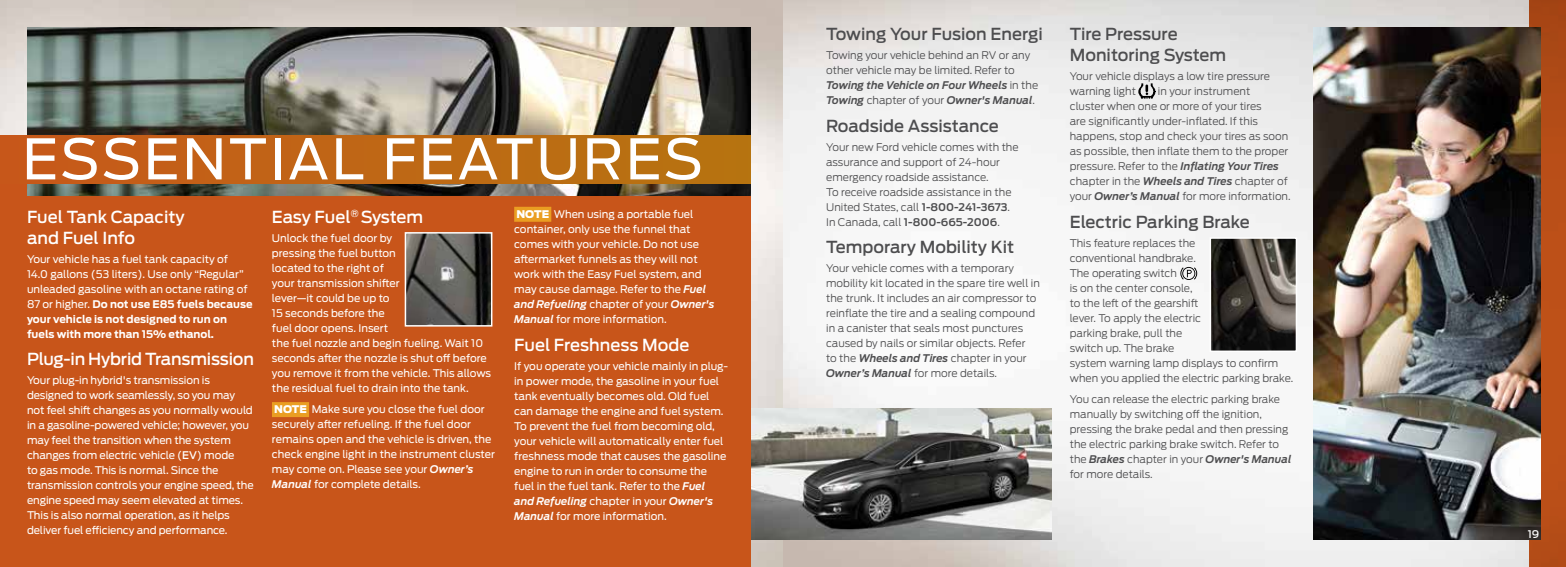
<style>
.page{position:relative;width:1566px;height:567px;background:#fff}
.page>*{position:absolute;margin:0;border:0;box-sizing:border-box;transform-origin:0 0}
.t1{font:55.5px "Ford Antenna";letter-spacing:.045em;color:#fff}
.t2{font:500 16.5px/21px "Ford Antenna";color:#4d4d4f}
.t3{font:500 16.5px/21px "Ford Antenna";letter-spacing:-.005em;color:#fff}
.t4{font:10.5px/15px "Ford Antenna";color:#fff}
.t5{font:300 10.5px/15px "Ford Antenna";color:#4d4d4f}
.t6{font:500 10.5px "Ford Antenna";color:#fff}
.s1{font-weight:700}
.s2{font-weight:500}
.s3{font-weight:900}
.s4{font-weight:600;font-style:italic}
.s5{font-weight:600}
</style>
<div class="page">
<img style="left:0;top:0;width:1529px;height:567px">
<img style="left:751px;top:409px;width:301px;height:131px">
<div style="left:0;top:135px;width:751px;height:432px;background:#c8551a"></div>
<div style="left:1529px;top:0;width:37px;height:567px;background:linear-gradient(to bottom,#b04a16,#c05218)"></div>
<img style="left:1313px;top:27px;width:228px;height:513px">
<img style="left:27px;top:27px;width:724px;height:169px">
<div style="left:0;top:135px;width:751px;height:49px;background:linear-gradient(to right,#c7581a,#b67410)"></div>
<div style="left:272px;top:402px;width:37px;height:15px;background:#ea9e22"></div>
<img style="left:1138px;top:84px;width:17px;height:15px">
<svg style="left:1180px;top:267px;width:17px;height:13px"></svg>
<svg style="left:1209px;top:237px;width:89px;height:116px"></svg>
<div style="left:514px;top:207px;width:37px;height:15px;background:#ea9e22"></div>
<svg style="left:404px;top:232px;width:89px;height:95px"></svg>
<h1 class="t1" style="left:22px;top:111px;width:682px">ESSENTIAL FEATURES</h1>
<h2 class="t3" style="left:27px;top:204px;width:159px">Fuel Tank Capacity and Fuel Info</h2>
<p class="t4" style="left:27px;top:250px;width:227px">Your vehicle has a fuel tank capacity of<br>14.0 gallons (53 liters). Use only “Regular” unleaded gasoline with an octane rating of 87 or higher. <span class="s1">Do not use E85 fuels because your vehicle is not designed to run on fuels with more than 15% ethanol.</span></p>
<h2 class="t3" style="left:27px;top:347px;width:228px">Plug-in Hybrid Transmission</h2>
<p class="t4" style="left:27px;top:372px;width:228px">Your plug-in hybrid's transmission is designed to work seamlessly, so you may not feel shift changes as you normally would in a gasoline-powered vehicle; however, you may feel the transition when the system changes from electric vehicle (<span class="s2">EV</span>) mode<br>to gas mode. This is normal. Since the transmission controls your engine speed, the engine speed may seem elevated at times.<br>This is also normal operation, as it helps deliver fuel efficiency and performance.</p>
<h2 class="t3" style="left:272px;top:204px;width:153px">Easy Fuel<sup>®</sup> System</h2>
<p class="t4" style="left:272px;top:229px;width:221px">Unlock the fuel door by<br>pressing the fuel button<br>located to the right of<br>your transmission shifter<br>lever—it could be up to<br>15 seconds before the<br>fuel door opens. Insert<br>the fuel nozzle and begin fueling. Wait 10 seconds after the nozzle is shut off before you remove it from the vehicle. This allows the residual fuel to drain into the tank.</p>
<p class="t4" style="left:272px;top:401px;width:225px"><span class="s3">NOTE</span> Make sure you close the fuel door securely after refueling. If the fuel door remains open and the vehicle is driven, the check engine light in the instrument cluster may come on. Please see your <span class="s4">Owner’s Manual</span> for complete details.</p>
<p class="t4" style="left:514px;top:206px;width:202px"><span class="s3">NOTE</span> When using a portable fuel container, only use the funnel that comes with your vehicle. Do not use aftermarket funnels as they will not work with the Easy Fuel system, and may cause damage. Refer to the <span class="s4">Fuel and Refueling</span> chapter of your <span class="s4">Owner's Manual</span> for more information.</p>
<h2 class="t3" style="left:514px;top:332px;width:177px">Fuel Freshness Mode</h2>
<p class="t4" style="left:514px;top:357px;width:215px">If you operate your vehicle mainly in plug&shy;in power mode, the gasoline in your fuel tank eventually becomes old. Old fuel can damage the engine and fuel system.<br>To prevent the fuel from becoming old, your vehicle will automatically enter fuel freshness mode that causes the gasoline engine to run in order to consume the fuel in the fuel tank. Refer to the <span class="s4">Fuel<br>and Refueling</span> chapter in your <span class="s4">Owner's Manual</span> for more information.</p>
<h2 class="t2" style="left:826px;top:22px;width:218px">Towing Your Fusion Energi</h2>
<p class="t5" style="left:826px;top:46px;width:214px">Towing your vehicle behind an RV or any other vehicle may be limited. Refer to <span class="s4">Towing the Vehicle on Four Wheels</span> in the <span class="s4">Towing</span> chapter of your <span class="s4">Owner's Manual</span>.</p>
<h2 class="t2" style="left:826px;top:113px;width:174px">Roadside Assistance</h2>
<p class="t5" style="left:826px;top:138px;width:194px">Your new Ford vehicle comes with the assurance and support of 24-hour emergency roadside assistance.<br>To receive roadside assistance in the United States, call <span class="s5">1-800-241-3673</span>.<br>In Canada, call <span class="s5">1-800-665-2006</span>.</p>
<h2 class="t2" style="left:826px;top:235px;width:189px">Temporary Mobility Kit</h2>
<p class="t5" style="left:826px;top:259px;width:215px">Your vehicle comes with a temporary mobility kit located in the spare tire well in the trunk. It includes an air compressor to reinflate the tire and a sealing compound in a canister that seals most punctures caused by nails or similar objects. Refer<br>to the <span class="s4">Wheels and Tires</span> chapter in your <span class="s4">Owner’s Manual</span> for more details.</p>
<h2 class="t2" style="left:1070px;top:22px;width:158px">Tire Pressure<br>Monitoring System</h2>
<p class="t5" style="left:1070px;top:67px;width:202px">Your vehicle displays a low tire pressure warning light</p>
<p class="t5" style="left:1070px;top:82px;width:222px;text-indent:88px">in your instrument<br>cluster when one or more of your tires<br>are significantly under-inflated. If this happens, stop and check your tires as soon as possible, then inflate them to the proper pressure. Refer to the <span class="s4">Inflating Your Tires </span>chapter in the <span class="s4">Wheels and Tires</span> chapter of your <span class="s4">Owner’s Manual</span> for more information.</p>
<h2 class="t2" style="left:1070px;top:209px;width:182px">Electric Parking Brake</h2>
<p class="t5" style="left:1070px;top:234px;width:225px">This feature replaces the<br>conventional handbrake.<br>The operating switch<br>is on the center console,<br>to the left of the gearshift<br>lever. To apply the electric<br>parking brake, pull the<br>switch up. The brake<br>system warning lamp displays to confirm when you applied the electric parking brake.</p>
<p class="t5" style="left:1070px;top:391px;width:223px">You can release the electric parking brake manually by switching off the ignition, pressing the brake pedal and then pressing the electric parking brake switch. Refer to the <span class="s4">Brakes</span> chapter in your <span class="s4">Owner's Manual </span>for more details.</p>
<p class="t6" style="left:1528px;top:525px;width:13px">19</p>
</div>
